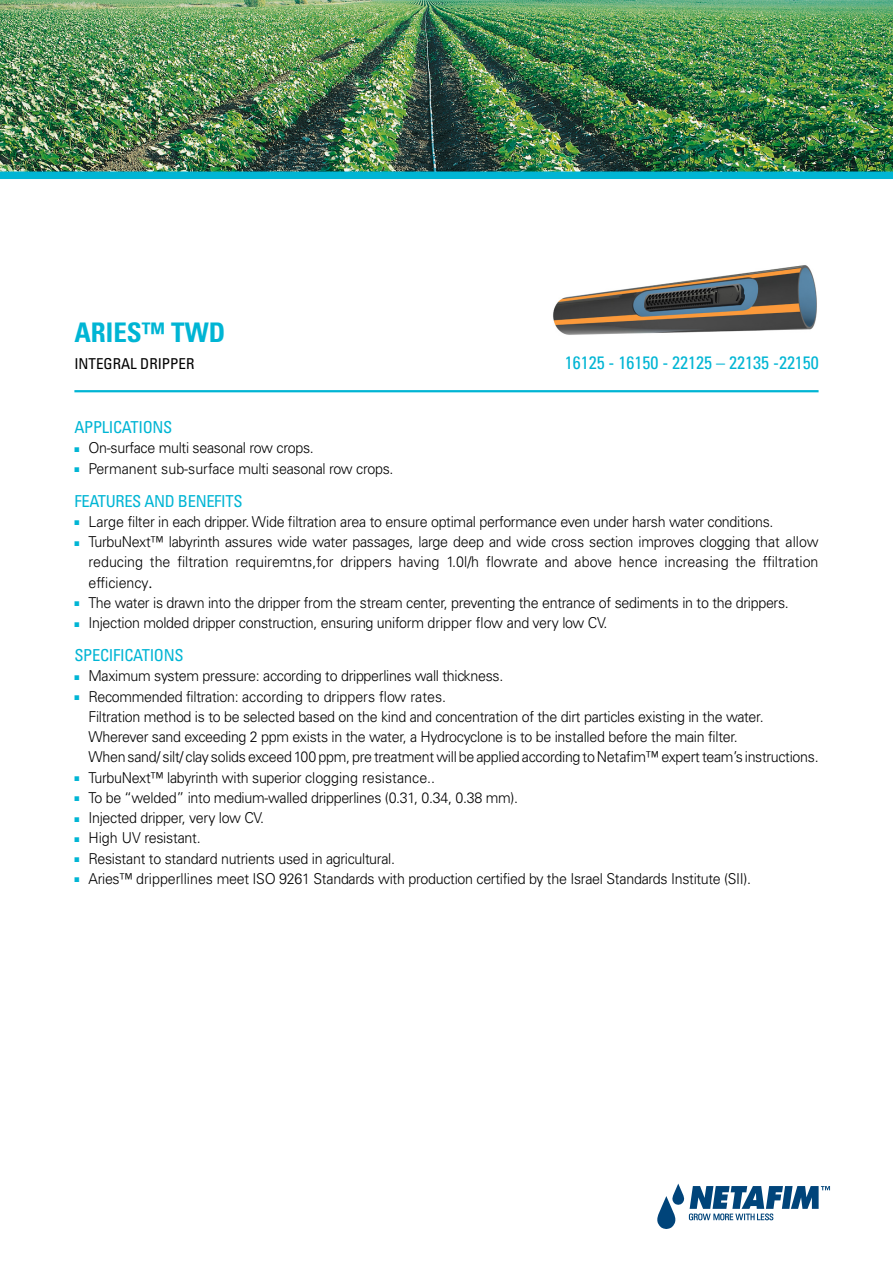
<style>
.page{position:relative;width:893px;height:1263px;background:#fff}
.page>*{position:absolute;margin:0;border:0;box-sizing:border-box;transform-origin:0 0}
.t1{font:700 condensed 27px "Univers LT Std";color:#00b5d4}
.t2{font:condensed 18px "Univers LT Std";color:#00b5d4}
.t3{font:condensed 16.5px "Univers LT Std";letter-spacing:-.02em;color:#00b5d4}
.t4{font:300 15px/20.2px "Univers LT Std";letter-spacing:-.02em;color:#000;scale:.95 1}
.t5{font:300 15px "Univers LT Std";color:#000;scale:.95 1}
.t6{font:condensed 15px "Univers LT Std";color:#000}
.t7{font:6.75px "Zapf Dingbats ITC";color:#00b5d4;scale:.95 1}
.s1{font-family:"Adobe Hebrew";font-weight:400}
</style>
<div class="page">
<img style="left:0;top:0;width:893px;height:171px">
<img style="left:553px;top:265px;width:264px;height:70px">
<div style="left:0;top:171px;width:893px;height:8px;background:#00b5d4"></div>
<hr style="left:74px;top:390px;width:745px;height:2px;background:#00b5d4">
<svg style="left:657px;top:1183px;width:173px;height:46px"></svg>
<h1 class="t1" style="left:74px;top:316px;width:152px">ARIES™ TWD</h1>
<p class="t6" style="left:74px;top:354px;width:122px">INTEGRAL DRIPPER</p>
<p class="t3" style="left:74px;top:417px;width:99px">APPLICATIONS</p>
<p class="t4" style="left:88px;top:438px;width:239px">On-surface multi seasonal row crops.</p>
<p class="t7" style="left:74px;top:446px;width:7px">■</p>
<p class="t2" style="left:565px;top:352px;width:256px">16125 - 16150 - 22125 – 22135 -22150</p>
<p class="t4" style="left:88px;top:458px;width:323px">Permanent sub-surface multi seasonal row crops.</p>
<p class="t7" style="left:74px;top:466px;width:7px">■</p>
<p class="t3" style="left:74px;top:490px;width:170px">FEATURES AND BENEFITS</p>
<p class="t4" style="left:88px;top:511px;width:723px">Large filter in each dripper. Wide filtration area to ensure optimal performance even under harsh water conditions.</p>
<p class="t7" style="left:74px;top:520px;width:7px">■</p>
<p class="t7" style="left:74px;top:540px;width:7px">■</p>
<p class="t7" style="left:74px;top:601px;width:7px">■</p>
<p class="t4" style="left:88px;top:532px;width:770px">TurbuNext™ labyrinth assures wide water passages, large deep and wide cross section improves clogging that allow</p>
<p class="t5" style="left:177px;top:553px;width:56px">filtration</p>
<p class="t5" style="left:236px;top:553px;width:105px">requiremtns,for</p>
<p class="t5" style="left:486px;top:553px;width:56px">flowrate</p>
<p class="t5" style="left:763px;top:553px;width:60px">ffiltration</p>
<p class="t4" style="left:88px;top:552px;width:739px">reducing<br>efficiency<span class="s1">.<br></span>The water is drawn into the dripper from the stream center, preventing the entrance of sediments in to the drippers.</p>
<p class="t4" style="left:150px;top:552px;width:23px">the</p>
<p class="t5" style="left:340px;top:553px;width:56px">drippers</p>
<p class="t4" style="left:399px;top:552px;width:45px">having</p>
<p class="t4" style="left:446px;top:552px;width:36px">1.0 h/ l</p>
<p class="t4" style="left:545px;top:552px;width:26px">and</p>
<p class="t4" style="left:575px;top:552px;width:41px">above</p>
<p class="t4" style="left:619px;top:552px;width:42px">hence</p>
<p class="t5" style="left:665px;top:553px;width:69px">increasing</p>
<p class="t4" style="left:735px;top:552px;width:23px">the</p>
<p class="t4" style="left:88px;top:613px;width:548px">Injection molded dripper construction, ensuring uniform dripper flow and very low CV.</p>
<p class="t7" style="left:74px;top:621px;width:7px">■</p>
<p class="t3" style="left:74px;top:645px;width:111px">SPECIFICATIONS</p>
<p class="t4" style="left:88px;top:666px;width:438px">Maximum system pressure: according to dripperlines wall thickness.</p>
<p class="t7" style="left:74px;top:674px;width:7px">■</p>
<p class="t7" style="left:74px;top:695px;width:7px">■</p>
<p class="t5" style="left:88px;top:687px;width:378px">Recommended filtration: according to drippers flow rates.</p>
<p class="t7" style="left:74px;top:776px;width:7px">■</p>
<p class="t4" style="left:88px;top:706px;width:770px">Filtration method is to be selected based on the kind and concentration of the dirt particles existing in the water.<br>Wherever sand exceeding 2 ppm exists in the water a, Hydrocyclone is to be installed before the main filter.<br>When sand/ silt/ clay solids exceed 100 ppm, pre treatment will be applied according to Netafim™ expert team s’ instructions.<br>TurbuNext™ labyrinth with superior clogging resistance..</p>
<p class="t7" style="left:74px;top:796px;width:7px">■</p>
<p class="t4" style="left:88px;top:787px;width:454px">To be “welded” into medium-walled dripperlines (0.31, 0.34, 0.38 mm .(</p>
<p class="t7" style="left:74px;top:816px;width:7px">■</p>
<p class="t4" style="left:88px;top:808px;width:186px">Injected dripper, very low CV.</p>
<p class="t7" style="left:74px;top:836px;width:7px">■</p>
<p class="t4" style="left:88px;top:828px;width:120px">High UV resistant.</p>
<p class="t7" style="left:74px;top:857px;width:7px">■</p>
<p class="t4" style="left:88px;top:848px;width:324px">Resistant to standard nutrients used in agricultural.</p>
<p class="t7" style="left:74px;top:877px;width:7px">■</p>
<p class="t4" style="left:88px;top:868px;width:699px">Aries™ dripperllines meet ISO 9261 Standards with production certified by the Israel Standards Institute (SII .(</p>
</div>
